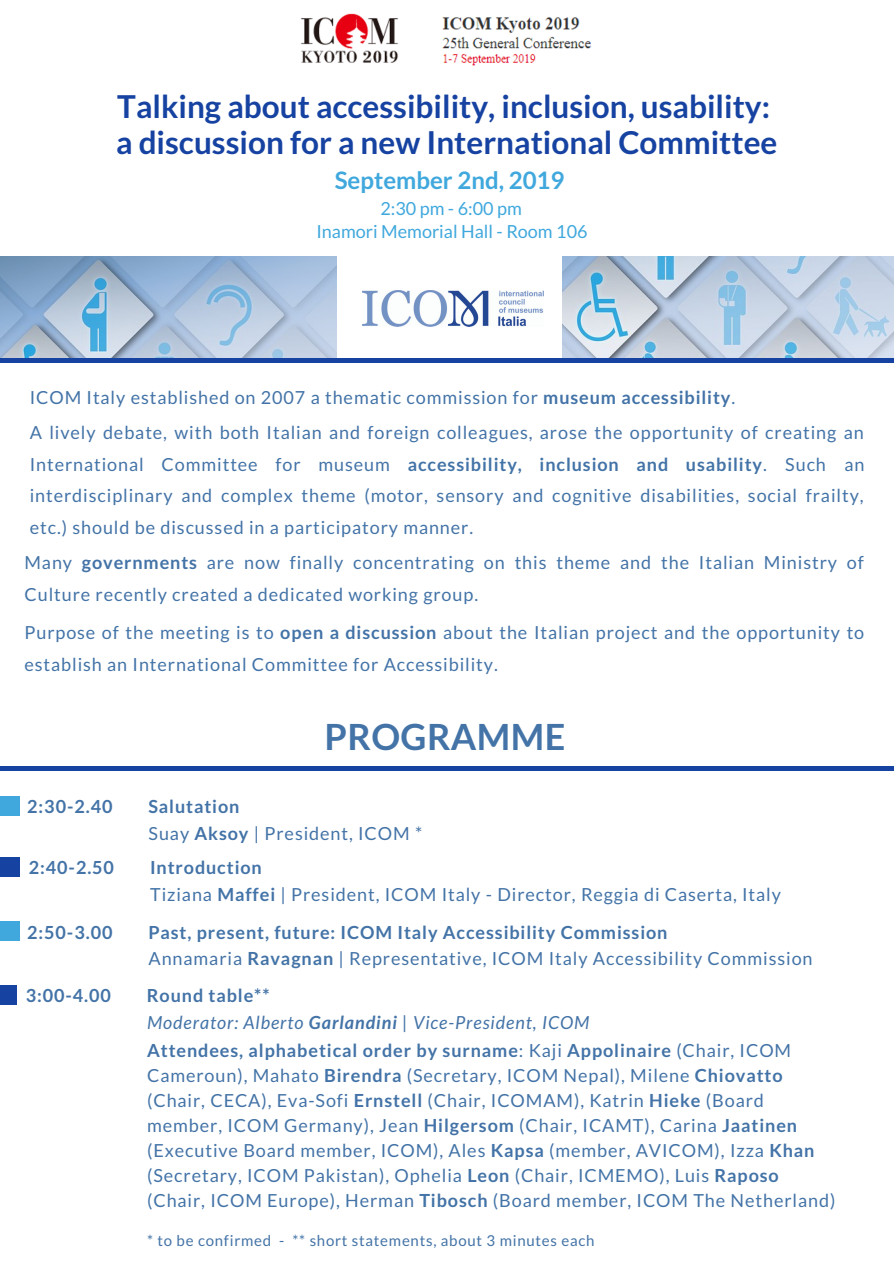
<style>
.page{position:relative;width:894px;height:1264px;background:#fff}
.page>*{position:absolute;margin:0;border:0;box-sizing:border-box;transform-origin:0 0}
.t1{font:700 36px "Lato";letter-spacing:.01em;color:#4373a7}
.t2{font:700 31.5px/36.3px "Lato";color:#1642a1}
.t3{font:700 24px "Lato";color:#40a8dd}
.t4{font:18px/31.7px "Lato";letter-spacing:.05em;color:#4373a7}
.t5{font:700 18px/27.3px "Lato";letter-spacing:.05em;color:#4373a7}
.t6{font:18px/23.1px "Lato";color:#40a8dd;text-align:center}
.t7{font:15px "Lato";letter-spacing:.05em;color:#4373a7}
.s1{font-weight:700}
.s2{font-weight:400}
.s3{font-weight:400;font-style:italic}
.s4{font-style:italic}
</style>
<div class="page">
<img style="left:362px;top:290px;width:181px;height:36px">
<img style="left:562px;top:257px;width:331px;height:101px">
<img style="left:0;top:257px;width:337px;height:101px">
<div style="left:0;top:358px;width:893px;height:5px;background:#1642a1"></div>
<img style="left:301px;top:14px;width:291px;height:52px">
<div style="left:0;top:766px;width:893px;height:5px;background:#1642a1"></div>
<div style="left:0;top:796px;width:19px;height:19px;background:#40a8dd"></div>
<div style="left:0;top:857px;width:19px;height:19px;background:#1642a1"></div>
<div style="left:0;top:921px;width:19px;height:19px;background:#40a8dd"></div>
<div style="left:0;top:985px;width:16px;height:19px;background:#1642a1"></div>
<h2 class="t2" style="left:116px;top:88px;width:662px">Talking about accessibility, inclusion, usability: a discussion for a new International Committee</h2>
<h3 class="t3" style="left:334px;top:165px;width:231px">September 2nd, 2019</h3>
<p class="t6" style="left:316px;top:196px;width:273px">2:30 pm - 6:00 pm<br>Inamori Memorial Hall - Room 106</p>
<p class="t4" style="left:30px;top:381px;width:706px">ICOM Italy established on 2007 a thematic commission for <span class="s1">museum accessibility</span>.</p>
<p class="t4" style="left:30px;top:416px;width:835px;text-align:justify">A lively debate, with both Italian and foreign colleagues, arose the opportunity of creating an International Committee for museum <span class="s1">accessibility, inclusion and usability</span>. Such an interdisciplinary and complex theme (motor, sensory and cognitive disabilities, social frailty, etc.) should be discussed in a participatory manner.</p>
<p class="t4" style="left:24px;top:546px;width:840px">Many <span class="s1">governments</span> are now finally concentrating on this theme and the Italian Ministry of<br>Culture recently created a dedicated working group.</p>
<p class="t4" style="left:24px;top:616px;width:841px">Purpose of the meeting is to <span class="s1">open a discussion</span> about the Italian project and the opportunity to establish an International Committee for Accessibility.</p>
<h1 class="t1" style="left:324px;top:715px;width:242px">PROGRAMME</h1>
<p class="t5" style="left:27px;top:792px;width:87px">2:30-2.40</p>
<p class="t4" style="left:148px;top:793px;width:275px;line-height:26.7px"><span class="s1">Salutation<br></span>Suay <span class="s1">Aksoy</span> | President, ICOM *</p>
<p class="t5" style="left:29px;top:853px;width:87px">2:40-2.50</p>
<p class="t4" style="left:150px;top:853px;width:632px;line-height:26.7px"><span class="s1">Introduction<br></span>Tiziana <span class="s1">Maffei</span> | President, ICOM Italy - Director, Reggia di Caserta, Italy</p>
<p class="t5" style="left:27px;top:918px;width:87px">2:50-3.00</p>
<p class="t5" style="left:148px;top:918px;width:665px;line-height:26.7px">Past, present, future: ICOM Italy Accessibility Commission<br><span class="s2">Annamaria</span> Ravagnan <span class="s2">| Representative, ICOM Italy Accessibility Commission</span></p>
<p class="t5" style="left:26px;top:981px;width:87px">3:00-4.00</p>
<p class="t5" style="left:147px;top:981px;width:645px">Round table**<br><span class="s3">Moderator: Alberto</span> <span class="s4">Garlandini</span> <span class="s3">| Vice-President, ICOM<br></span>Attendees, alphabetical order by surname<span class="s2">: Kaji</span> Appolinaire <span class="s2">(Chair, ICOM</span></p>
<p class="t4" style="left:147px;top:1062px;width:689px;line-height:25px">Cameroun), Mahato <span class="s1">Birendra</span> (Secretary, ICOM Nepal), Milene <span class="s1">Chiovatto </span>(Chair, CECA), Eva-Sofi <span class="s1">Ernstell</span> (Chair, ICOMAM), Katrin <span class="s1">Hieke</span> (Board member, ICOM Germany), Jean <span class="s1">Hilgersom</span> (Chair, ICAMT), Carina <span class="s1">Jaatinen </span>(Executive Board member, ICOM), Ales <span class="s1">Kapsa</span> (member, AVICOM), Izza <span class="s1">Khan </span>(Secretary, ICOM Pakistan), Ophelia <span class="s1">Leon</span> (Chair, ICMEMO), Luis <span class="s1">Raposo </span>(Chair, ICOM Europe), Herman <span class="s1">Tibosch</span> (Board member, ICOM The Netherland)</p>
<p class="t7" style="left:147px;top:1230px;width:449px">* to be confirmed - ** short statements, about 3 minutes each</p>
</div>
